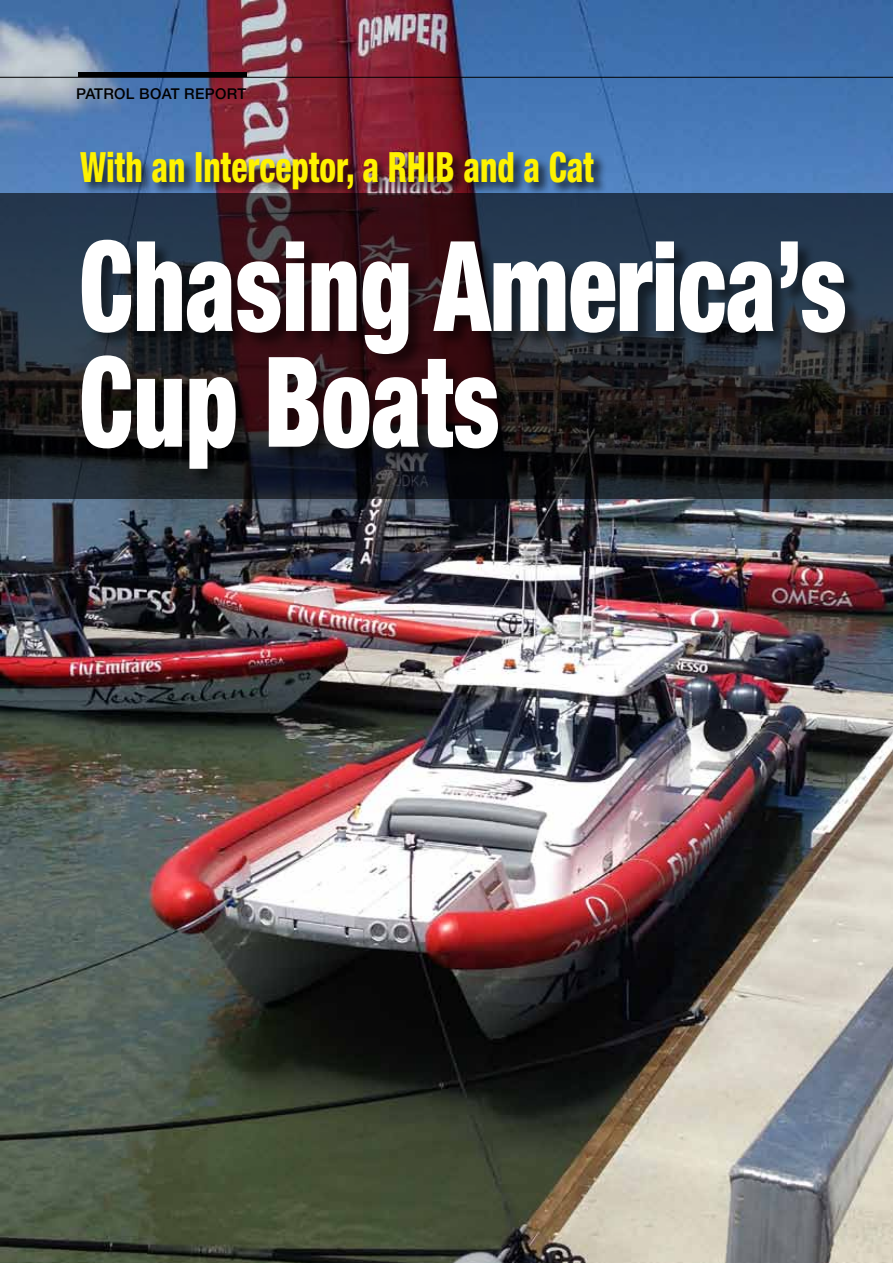
<style>
.page{position:relative;width:893px;height:1263px;background:#fff}
.page>*{position:absolute;margin:0;border:0;box-sizing:border-box;transform-origin:0 0}
.t1{font:900 condensed 125.4px/115.6px "Helvetica Neue";color:#fff;scale:.8 1}
.t2{font:800 condensed 41.85px "Helvetica Neue";color:#fff200;scale:.8 1}
.t3{font:500 15px "Helvetica Neue";letter-spacing:.02em;color:#000}
</style>
<div class="page">
<img style="left:0;top:0;width:893px;height:1263px">
<svg style="left:0;top:194px;width:893px;height:305px;background:#232937"></svg>
<div style="left:83px;top:241px;width:779px;height:245px;background:#000;opacity:.5"></div>
<div style="left:78px;top:149px;width:529px;height:54px;background:#000;opacity:.75"></div>
<hr style="left:0;top:77px;width:893px;height:1px;background:#000">
<div style="left:78px;top:72px;width:169px;height:5px;background:#000"></div>
<p class="t3" style="left:76px;top:85px;width:171px">PATROL BOAT REPORT</p>
<p class="t2" style="left:80px;top:141px;width:644px">With an Interceptor, a RHIB and a Cat</p>
<h1 class="t1" style="left:80px;top:227px;width:960px">Chasing America’s<br>Cup Boats</h1>
</div>
